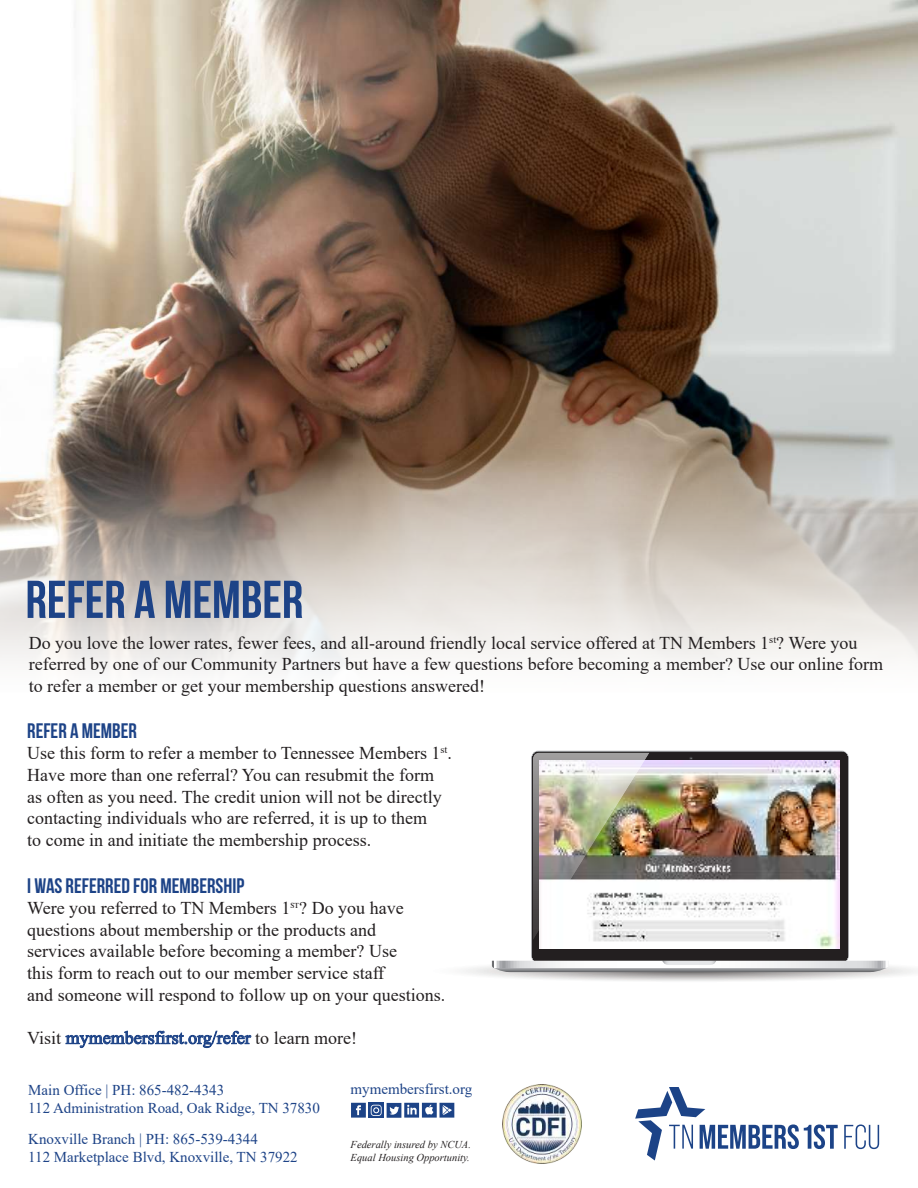
<style>
.page{position:relative;width:918px;height:1188px;background:#fff}
.page>*{position:absolute;margin:0;border:0;box-sizing:border-box;transform-origin:0 0}
.t1{font:53.1px "Bebas Neue";color:#1d4387}
.t2{font:21px "Bebas Neue";color:#1d4387}
.t3{font:18px/21.6px "Times New Roman";color:#231f20}
.t4{font:18px "Times New Roman";color:#1d4387}
.t5{font:15px/18px "Times New Roman";color:#1d4387}
.t6{font:italic 10.5px/12.6px "Times New Roman";color:#231f20}
.s1{color:#231f20}
</style>
<div class="page">
<img style="left:0;top:0;width:918px;height:458px">
<svg style="left:0;top:458px;width:918px;height:212px;background:#cbc3bc"></svg>
<svg style="left:463px;top:960px;width:453px;height:21px"></svg>
<svg style="left:531px;top:751px;width:318px;height:210px;background:#302d2e"></svg>
<svg style="left:689px;top:757px;width:4px;height:3px"></svg>
<svg style="left:492px;top:961px;width:397px;height:11px"></svg>
<img style="left:539px;top:760px;width:300px;height:189px">
<img style="left:533px;top:753px;width:117px;height:188px">
<svg style="left:65px;top:1030px;width:187px;height:18px"></svg>
<img style="left:503px;top:1084px;width:79px;height:79px">
<svg style="left:635px;top:1087px;width:203px;height:74px"></svg>
<svg style="left:844px;top:1125px;width:35px;height:24px"></svg>
<svg style="left:351px;top:1103px;width:103px;height:15px"></svg>
<h1 class="t1" style="left:26px;top:570px;width:279px">REFER A MEMBER</h1>
<p class="t3" style="left:29px;top:631px;width:856px">Do you love the lower rates, fewer fees, and all-around friendly local service offered at TN Members 1<sup>st</sup>? Were you referred by one of our Community Partners but have a few questions before becoming a member? Use our online form to refer a member or get your membership questions answered!</p>
<p class="t2" style="left:27px;top:719px;width:111px">REFER A MEMBER</p>
<p class="t3" style="left:27px;top:742px;width:426px">Use this form to refer a member to Tennessee Members 1<sup>st</sup>.<br>Have more than one referral? You can resubmit the form as often as you need. The credit union will not be directly contacting individuals who are referred, it is up to them<br>to come in and initiate the membership process.</p>
<p class="t2" style="left:27px;top:874px;width:219px">I WAS REFERRED FOR MEMBERSHIP</p>
<p class="t3" style="left:27px;top:897px;width:419px">Were you referred to TN Members 1<sup>ST</sup>? Do you have questions about membership or the products and<br>services available before becoming a member? Use<br>this form to reach out to our member service staff<br>and someone will respond to follow up on your questions.</p>
<p class="t4" style="left:27px;top:1025px;width:332px"><span class="s1">Visit</span> mymembersfirst.org/refer <span class="s1">to learn more!</span></p>
<p class="t5" style="left:28px;top:1081px;width:293px">Main Office | PH: 865-482-4343<br>112 Administration Road, Oak Ridge, TN 37830</p>
<p class="t5" style="left:28px;top:1130px;width:271px">Knoxville Branch | PH: 865-539-4344<br>112 Marketplace Blvd, Knoxville, TN 37922</p>
<p class="t5" style="left:351px;top:1079px;width:123px">mymembersfirst.org</p>
<p class="t6" style="left:351px;top:1138px;width:122px">Federally insured by NCUA.<br>Equal Housing Opportunity.</p>
</div>
